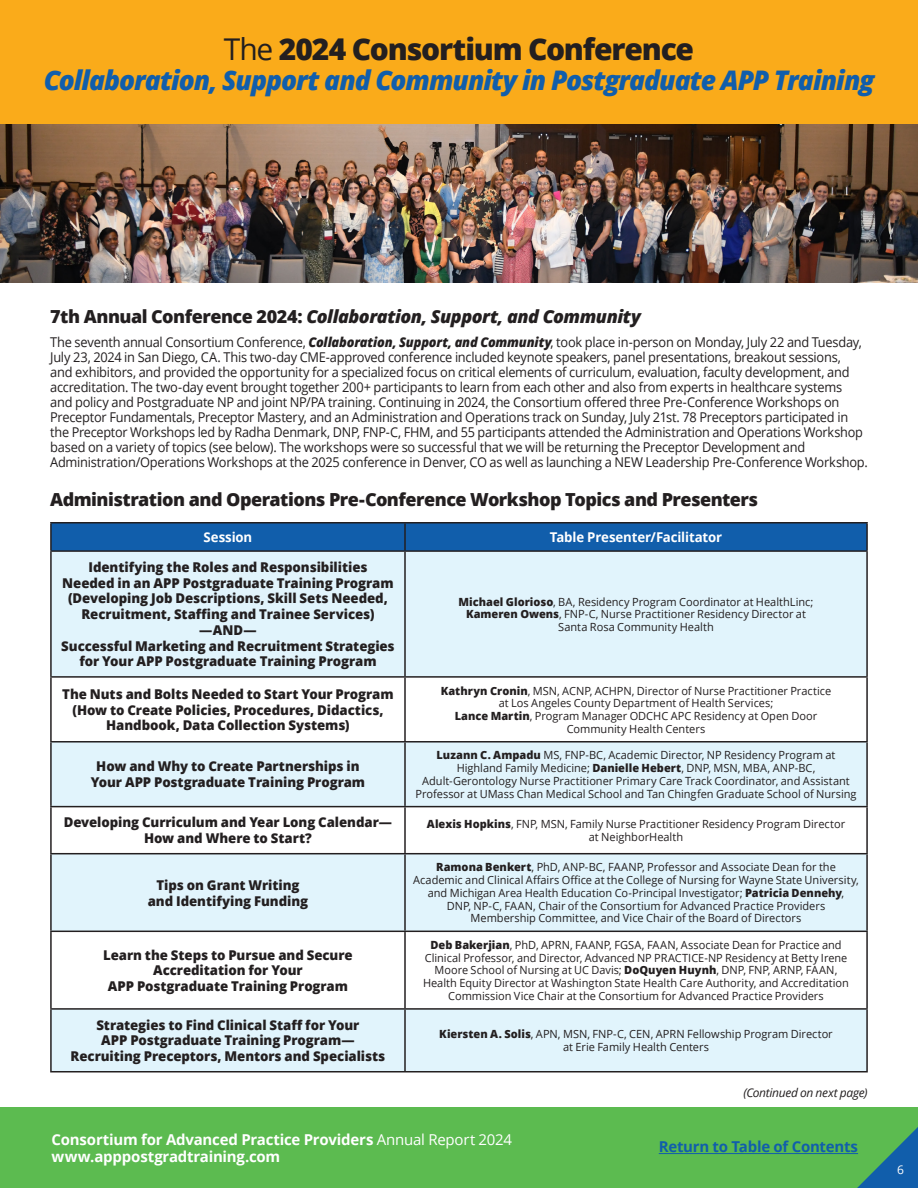
<style>
.page{position:relative;width:918px;height:1188px;background:#fff}
.page>*{position:absolute;margin:0;border:0;box-sizing:border-box;transform-origin:0 0}
.t1{font:800 30px "Open Sans";letter-spacing:-.04em;color:#231f20}
.t2{font:italic 800 27px "Open Sans";letter-spacing:-.04em;color:#115eab}
.t3{font:800 18px "Open Sans";letter-spacing:-.03em;color:#231f20}
.t4{font:italic 800 18px "Open Sans";letter-spacing:-.025em;color:#231f20}
.t5{font:700 15px/16.5px "Open Sans";letter-spacing:-.015em;color:#fff}
.t6{font:700 15px "Open Sans";letter-spacing:-.015em;color:#115eab}
.t7{font:13.5px/15px "Open Sans";letter-spacing:-.02em;color:#231f20;scale:.95 1}
.t8{font:800 13.5px/15.8px "Open Sans";letter-spacing:-.005em;color:#231f20;text-align:center}
.t9{font:700 13.5px "Open Sans";letter-spacing:-.01em;color:#fff}
.t10{font:italic 12px "Open Sans";letter-spacing:-.025em;color:#231f20}
.t11{font:12px "Open Sans";color:#fff}
.t12{font:11.25px/12.8px "Open Sans";color:#231f20;text-align:center}
.s1{font-weight:400}
.s2{font-style:normal}
.s3{font-weight:800;font-style:italic}
.s4{font-weight:800}
</style>
<div class="page">
<div style="left:0;top:0;width:918px;height:124px;background:#faab1a"></div>
<div style="left:0;top:1107px;width:918px;height:81px;background:#5cbb50"></div>
<svg style="left:857px;top:1127px;width:61px;height:61px"></svg>
<img style="left:0;top:124px;width:918px;height:159px">
<hr style="left:659px;top:1153px;width:199px;height:1px;background:#115eab">
<div style="left:52px;top:524px;width:814px;height:26px;background:#115eab"></div>
<svg style="left:52px;top:552px;width:814px;height:519px;fill:#e1f4fc"></svg>
<hr style="left:50px;top:522px;width:355px;height:2px;background:#231f20">
<hr style="left:50px;top:524px;width:2px;height:26px;background:#231f20">
<hr style="left:405px;top:522px;width:463px;height:2px;background:#231f20">
<hr style="left:404px;top:524px;width:2px;height:26px;background:#231f20">
<hr style="left:866px;top:524px;width:2px;height:26px;background:#231f20">
<hr style="left:50px;top:550px;width:355px;height:2px;background:#231f20">
<hr style="left:50px;top:552px;width:2px;height:124px;background:#231f20">
<hr style="left:405px;top:550px;width:463px;height:2px;background:#231f20">
<hr style="left:404px;top:552px;width:2px;height:124px;background:#231f20">
<hr style="left:866px;top:552px;width:2px;height:124px;background:#231f20">
<hr style="left:50px;top:676px;width:355px;height:2px;background:#231f20">
<hr style="left:50px;top:678px;width:2px;height:63px;background:#231f20">
<hr style="left:405px;top:676px;width:463px;height:2px;background:#231f20">
<hr style="left:404px;top:678px;width:2px;height:63px;background:#231f20">
<hr style="left:866px;top:678px;width:2px;height:63px;background:#231f20">
<hr style="left:50px;top:741px;width:355px;height:2px;background:#231f20">
<hr style="left:50px;top:743px;width:2px;height:63px;background:#231f20">
<hr style="left:405px;top:741px;width:463px;height:2px;background:#231f20">
<hr style="left:404px;top:743px;width:2px;height:63px;background:#231f20">
<hr style="left:866px;top:743px;width:2px;height:63px;background:#231f20">
<hr style="left:50px;top:806px;width:355px;height:1px;background:#231f20">
<hr style="left:50px;top:807px;width:2px;height:46px;background:#231f20">
<hr style="left:405px;top:806px;width:463px;height:1px;background:#231f20">
<hr style="left:404px;top:807px;width:2px;height:46px;background:#231f20">
<hr style="left:866px;top:807px;width:2px;height:46px;background:#231f20">
<hr style="left:50px;top:853px;width:355px;height:1px;background:#231f20">
<hr style="left:50px;top:854px;width:2px;height:77px;background:#231f20">
<hr style="left:405px;top:853px;width:463px;height:1px;background:#231f20">
<hr style="left:404px;top:854px;width:2px;height:77px;background:#231f20">
<hr style="left:866px;top:854px;width:2px;height:77px;background:#231f20">
<hr style="left:50px;top:931px;width:355px;height:1px;background:#231f20">
<hr style="left:50px;top:932px;width:2px;height:76px;background:#231f20">
<hr style="left:405px;top:931px;width:463px;height:1px;background:#231f20">
<hr style="left:404px;top:932px;width:2px;height:76px;background:#231f20">
<hr style="left:866px;top:932px;width:2px;height:76px;background:#231f20">
<hr style="left:50px;top:1008px;width:355px;height:2px;background:#231f20">
<hr style="left:50px;top:1010px;width:2px;height:61px;background:#231f20">
<hr style="left:405px;top:1008px;width:463px;height:2px;background:#231f20">
<hr style="left:404px;top:1010px;width:2px;height:61px;background:#231f20">
<hr style="left:866px;top:1010px;width:2px;height:61px;background:#231f20">
<hr style="left:50px;top:1071px;width:355px;height:1px;background:#231f20">
<hr style="left:405px;top:1071px;width:463px;height:1px;background:#231f20">
<p class="t1" style="left:224px;top:26px;width:472px"><span class="s1">The</span> 2024 Consortium Conference</p>
<p class="t2" style="left:44px;top:60px;width:832px">Collaboration, Support and Community in Postgraduate APP Training</p>
<p class="t4" style="left:50px;top:303px;width:592px"><span class="s2">7th Annual Conference 2024:</span> Collaboration, Support, and Community</p>
<p class="t7" style="left:50px;top:334px;width:862px">The seventh annual Consortium Conference, <span class="s3">Collaboration, Support, and Community</span>, took place in-person on Monday, July 22 and Tuesday, July 23, 2024 in San Diego, CA. This two-day CME-approved conference included keynote speakers, panel presentations, breakout sessions,<br>and exhibitors, and provided the opportunity for a specialized focus on critical elements of curriculum, evaluation, faculty development, and accreditation. The two-day event brought together 200+ participants to learn from each other and also from experts in healthcare systems and policy and Postgraduate NP and joint NP/PA training. Continuing in 2024, the Consortium offered three Pre-Conference Workshops on Preceptor Fundamentals, Preceptor Mastery, and an Administration and Operations track on Sunday, July 21st. 78 Preceptors participated in the Preceptor Workshops led by Radha Denmark, DNP, FNP-C, FHM, and 55 participants attended the Administration and Operations Workshop based on a variety of topics (see below). The workshops were so successful that we will be returning the Preceptor Development and Administration/Operations Workshops at the 2025 conference in Denver, CO as well as launching a NEW Leadership Pre-Conference Workshop.</p>
<p class="t3" style="left:50px;top:486px;width:709px">Administration and Operations Pre-Conference Workshop Topics and Presenters</p>
<p class="t9" style="left:204px;top:528px;width:50px">Session</p>
<p class="t9" style="left:550px;top:528px;width:174px">Table Presenter/Facilitator</p>
<p class="t8" style="left:62px;top:558px;width:333px">Identifying the Roles and Responsibilities Needed in an APP Postgraduate Training Program (Developing Job Descriptions, Skill Sets Needed, Recruitment, Staffing and Trainee Services)</p>
<p class="t8" style="left:199px;top:621px;width:59px">—AND—</p>
<p class="t8" style="left:61px;top:637px;width:335px">Successful Marketing and Recruitment Strategies for Your APP Postgraduate Training Program</p>
<p class="t12" style="left:459px;top:595px;width:356px"><span class="s4">Michael Glorioso</span>, BA, Residency Program Coordinator at HealthLinc;<br><span class="s4">Kameren Owens</span>, FNP-C, Nurse Practitioner Residency Director at<br>Santa Rosa Community Health</p>
<p class="t8" style="left:62px;top:685px;width:333px">The Nuts and Bolts Needed to Start Your Program (How to Create Policies, Procedures, Didactics,<br>Handbook, Data Collection Systems)</p>
<p class="t12" style="left:441px;top:684px;width:392px"><span class="s4">Kathryn Cronin</span>, MSN, ACNP, ACHPN, Director of Nurse Practitioner Practice at Los Angeles County Department of Health Services;<br><span class="s4">Lance Martin</span>, Program Manager ODCHC APC Residency at Open Door Community Health Centers</p>
<p class="t8" style="left:91px;top:758px;width:276px">How and Why to Create Partnerships in<br>Your APP Postgraduate Training Program</p>
<p class="t12" style="left:416px;top:749px;width:443px"><span class="s4">Luzann C. Ampadu</span> MS, FNP-BC, Academic Director, NP Residency Program at Highland Family Medicine; <span class="s4">Danielle Hebert</span>, DNP, MSN, MBA, ANP-BC, Adult-Gerontology Nurse Practitioner Primary Care Track Coordinator, and Assistant Professor at UMass Chan Medical School and Tan Chingfen Graduate School of Nursing</p>
<p class="t8" style="left:64px;top:814px;width:330px">Developing Curriculum and Year Long Calendar—<br>How and Where to Start?</p>
<p class="t12" style="left:427px;top:817px;width:420px"><span class="s4">Alexis Hopkins</span>, FNP, MSN, Family Nurse Practitioner Residency Program Director at NeighborHealth</p>
<p class="t8" style="left:148px;top:876px;width:162px">Tips on Grant Writing and Identifying Funding</p>
<p class="t12" style="left:413px;top:861px;width:447px"><span class="s4">Ramona Benkert</span>, PhD, ANP-BC, FAANP, Professor and Associate Dean for the Academic and Clinical Affairs Office at the College of Nursing for Wayne State University, and Michigan Area Health Education Co-Principal Investigator; <span class="s4">Patricia Dennehy</span>,<br>DNP, NP-C, FAAN, Chair of the Consortium for Advanced Practice Providers Membership Committee, and Vice Chair of the Board of Directors</p>
<p class="t8" style="left:103px;top:946px;width:251px">Learn the Steps to Pursue and Secure<br>Accreditation for Your<br>APP Postgraduate Training Program</p>
<p class="t12" style="left:423px;top:938px;width:428px"><span class="s4">Deb Bakerjian</span>, PhD, APRN, FAANP, FGSA, FAAN, Associate Dean for Practice and Clinical Professor, and Director, Advanced NP PRACTICE-NP Residency at Betty Irene Moore School of Nursing at UC Davis; <span class="s4">DoQuyen Huynh</span>, DNP, FNP, ARNP, FAAN, Health Equity Director at Washington State Health Care Authority, and Accreditation Commission Vice Chair at the Consortium for Advanced Practice Providers</p>
<p class="t8" style="left:71px;top:1016px;width:316px">Strategies to Find Clinical Staff for Your<br>APP Postgraduate Training Program—<br>Recruiting Preceptors, Mentors and Specialists</p>
<p class="t12" style="left:439px;top:1028px;width:395px"><span class="s4">Kiersten A. Solis</span>, APN, MSN, FNP-C, CEN, APRN Fellowship Program Director at Erie Family Health Centers</p>
<p class="t10" style="left:743px;top:1084px;width:126px">(Continued on next page)</p>
<p class="t5" style="left:52px;top:1131px;width:462px">Consortium for Advanced Practice Providers <span class="s1">Annual Report 2024 </span>www.apppostgradtraining.com</p>
<p class="t6" style="left:659px;top:1136px;width:201px">Return to Table of Contents</p>
<p class="t11" style="left:897px;top:1162px;width:8px">6</p>
</div>
